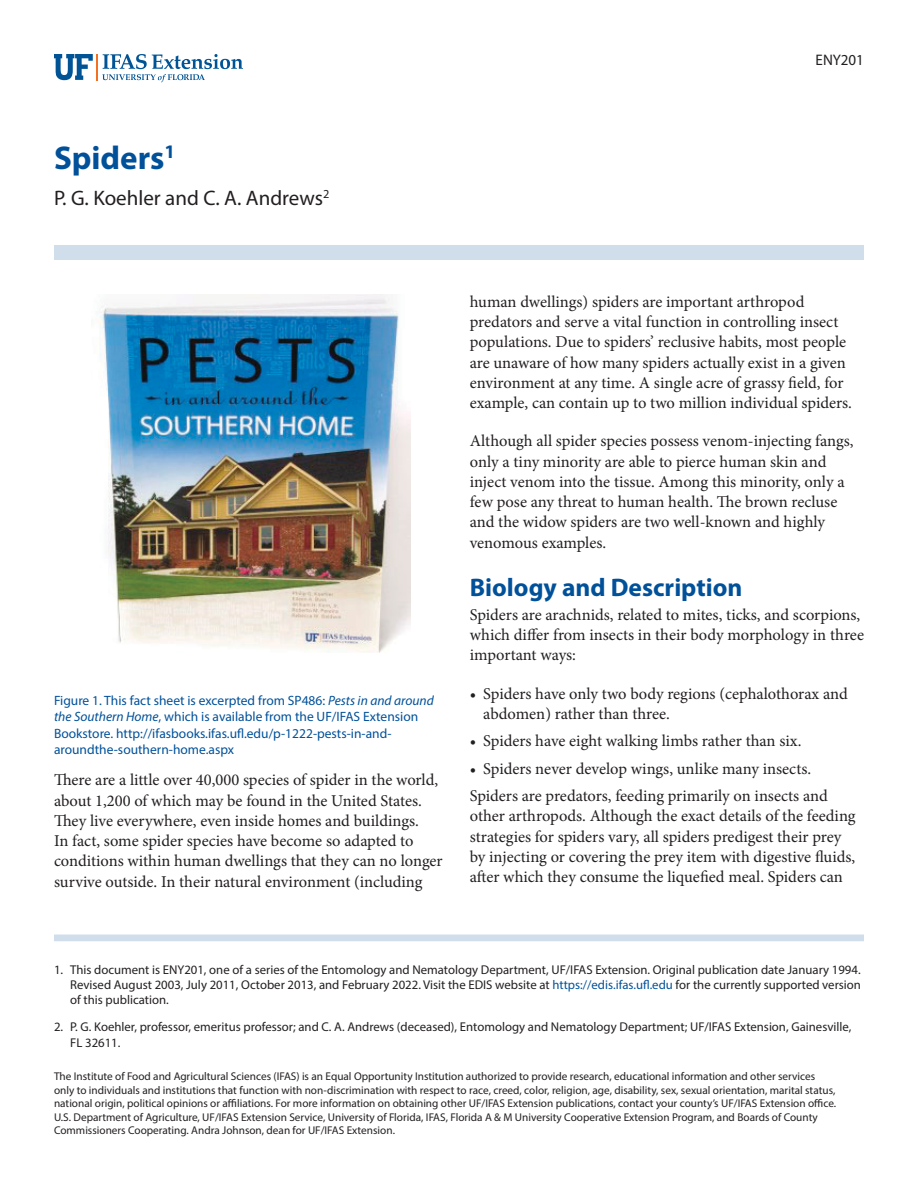
<style>
.page{position:relative;width:918px;height:1188px;background:#fff}
.page>*{position:absolute;margin:0;border:0;box-sizing:border-box;transform-origin:0 0}
.TitleRegular{font:700 33px "Myriad Pro";color:#01519a}
.SectionHeading0{font:700 25.5px "Myriad Pro";color:#01519a}
.Author{font:21px "Myriad Pro";color:#231f20}
.Paragraph{font:16.5px/20.2px "Minion Pro";color:#231f20}
.PubNumber{font:15.3px "Myriad Pro";color:#231f20}
.t1{font:13.5px/16.5px "Myriad Pro";color:#01519a}
.t2{font:12.75px/15.3px "Myriad Pro";color:#231f20;text-align:justify}
.Disclaimer{font:11.25px/13.5px "Myriad Pro";color:#231f20}
.s1{font-style:italic}
.s2{color:#01519a}
</style>
<div class="page">
<svg style="left:54px;top:54px;width:189px;height:28px"></svg>
<div style="left:54px;top:245px;width:810px;height:15px;background:#d0deeb"></div>
<div style="left:54px;top:935px;width:810px;height:6px;background:#d0deeb"></div>
<img style="left:92px;top:295px;width:318px;height:358px">
<p class="TitleRegular" style="left:54px;top:136px;width:123px">Spiders<sup>1</sup></p>
<p class="Author" style="left:54px;top:185px;width:277px">P. G. Koehler and C. A. Andrews<sup>2</sup></p>
<p class="PubNumber" style="left:816px;top:51px;width:50px">ENY201</p>
<p class="t1" style="left:54px;top:692px;width:381px">Figure 1. This fact sheet is excerpted from SP486: <span class="s1">Pests in and around the Southern Home</span>, which is available from the UF/IFAS Extension Bookstore. http://ifasbooks.ifas.ufl.edu/p-1222-pests-in-and&shy;aroundthe-southern-home.aspx</p>
<p class="Paragraph" style="left:54px;top:770px;width:390px">There are a little over 40,000 species of spider in the world, about 1,200 of which may be found in the United States.<br>They live everywhere, even inside homes and buildings.<br>In fact, some spider species have become so adapted to conditions within human dwellings that they can no longer survive outside. In their natural environment (including</p>
<p class="Paragraph" style="left:470px;top:292px;width:384px">human dwellings) spiders are important arthropod predators and serve a vital function in controlling insect populations. Due to spiders’ reclusive habits, most people are unaware of how many spiders actually exist in a given environment at any time. A single acre of grassy field, for example, can contain up to two million individual spiders.</p>
<p class="Paragraph" style="left:470px;top:431px;width:385px">Although all spider species possess venom-injecting fangs, only a tiny minority are able to pierce human skin and inject venom into the tissue. Among this minority, only a few pose any threat to human health. The brown recluse and the widow spiders are two well-known and highly venomous examples.</p>
<p class="SectionHeading0" style="left:470px;top:571px;width:274px">Biology and Description</p>
<p class="Paragraph" style="left:470px;top:604px;width:396px">Spiders are arachnids, related to mites, ticks, and scorpions, which differ from insects in their body morphology in three important ways:</p>
<p class="Paragraph" style="left:483px;top:683px;width:366px;text-indent:-14px">• Spiders have only two body regions (cephalothorax and abdomen) rather than three.</p>
<p class="Paragraph" style="left:470px;top:731px;width:333px">• Spiders have eight walking limbs rather than six.</p>
<p class="Paragraph" style="left:470px;top:758px;width:343px">• Spiders never develop wings, unlike many insects.</p>
<p class="Paragraph" style="left:470px;top:786px;width:387px">Spiders are predators, feeding primarily on insects and other arthropods. Although the exact details of the feeding strategies for spiders vary, all spiders predigest their prey by injecting or covering the prey item with digestive fluids, after which they consume the liquefied meal. Spiders can</p>
<p class="t2" style="left:70px;top:961px;width:792px;text-indent:-16px">1. This document is ENY201, one of a series of the Entomology and Nematology Department, UF/IFAS Extension. Original publication date January 1994.<br>Revised August 2003, July 2011, October 2013, and February 2022. Visit the EDIS website at <span class="s2">https://edis.ifas.ufl.edu</span> for the currently supported version of this publication.</p>
<p class="t2" style="left:70px;top:1019px;width:783px;text-indent:-16px">2. P. G. Koehler, professor, emeritus professor; and C. A. Andrews (deceased), Entomology and Nematology Department; UF/IFAS Extension, Gainesville,<br>FL 32611.</p>
<p class="Disclaimer" style="left:54px;top:1069px;width:784px">The Institute of Food and Agricultural Sciences (IFAS) is an Equal Opportunity Institution authorized to provide research, educational information and other services only to individuals and institutions that function with non-discrimination with respect to race, creed, color, religion, age, disability, sex, sexual orientation, marital status, national origin, political opinions or affiliations. For more information on obtaining other UF/IFAS Extension publications, contact your county’s UF/IFAS Extension office.<br>U.S. Department of Agriculture, UF/IFAS Extension Service, University of Florida, IFAS, Florida A &amp; M University Cooperative Extension Program, and Boards of County Commissioners Cooperating. Andra Johnson, dean for UF/IFAS Extension.</p>
</div>
